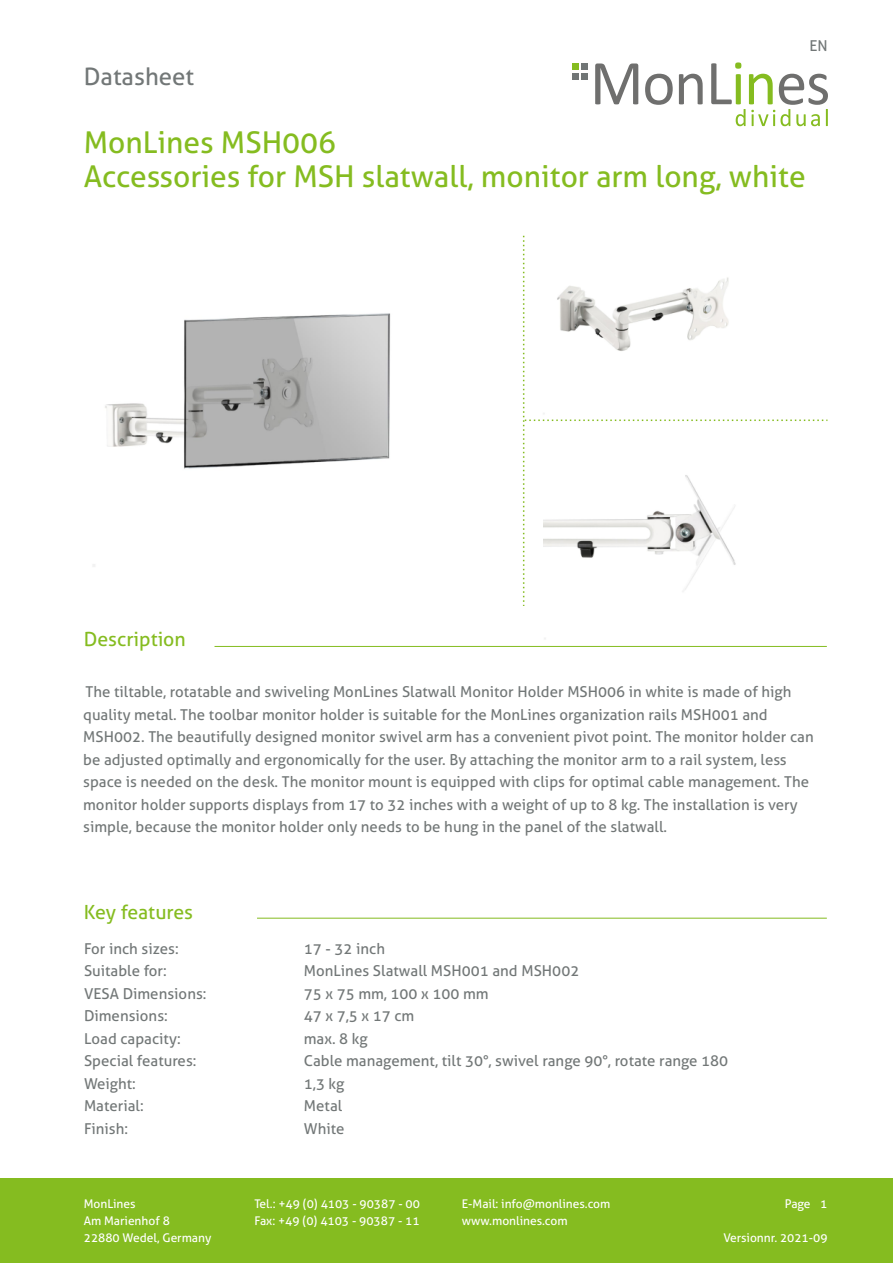
<style>
.page{position:relative;width:893px;height:1263px;background:#fff}
.page>*{position:absolute;margin:0;border:0;box-sizing:border-box;transform-origin:0 0}
.t1{font:30px/34px "Aller";color:#85bc20}
.t2{font:24px "Aller";color:#727777}
.t3{font:19.5px "Aller";color:#85bc20}
.t4{font:15px/22.5px "Aller";color:#727777}
.t5{font:12px "Aller";color:#fff}
</style>
<div class="page">
<div style="left:0;top:1178px;width:893px;height:85px;background:#85bc20"></div>
<svg style="left:595px;top:63px;width:43px;height:41px"></svg>
<svg style="left:645px;top:74px;width:28px;height:31px"></svg>
<svg style="left:679px;top:74px;width:24px;height:30px"></svg>
<svg style="left:711px;top:62px;width:117px;height:64px"></svg>
<svg style="left:573px;top:64px;width:15px;height:6px"></svg>
<div style="left:573px;top:73px;width:6px;height:7px;background:#717676"></div>
<div style="left:582px;top:73px;width:6px;height:7px;background:#717676"></div>
<img style="left:93px;top:313px;width:298px;height:254px">
<svg style="left:523px;top:236px;width:304px;height:370px"></svg>
<hr style="left:215px;top:646px;width:612px;height:1px;background:#85bc20">
<hr style="left:257px;top:918px;width:570px;height:1px;background:#85bc20">
<h2 class="t2" style="left:84px;top:63px;width:112px">Datasheet</h2>
<p class="t4" style="left:809px;top:35px;width:20px">EN</p>
<h1 class="t1" style="left:84px;top:126px;width:723px">MonLines MSH006<br>Accessories for MSH slatwall, monitor arm long, white</h1>
<h3 class="t3" style="left:84px;top:628px;width:104px">Description</h3>
<p class="t4" style="left:83px;top:681px;width:732px">The tiltable, rotatable and swiveling MonLines Slatwall Monitor Holder MSH006 in white is made of high quality metal. The toolbar monitor holder is suitable for the MonLines organization rails MSH001 and MSH002. The beautifully designed monitor swivel arm has a convenient pivot point. The monitor holder can be adjusted optimally and ergonomically for the user. By attaching the monitor arm to a rail system, less space is needed on the desk. The monitor mount is equipped with clips for optimal cable management. The monitor holder supports displays from 17 to 32 inches with a weight of up to 8 kg. The installation is very simple, because the monitor holder only needs to be hung in the panel of the slatwall.</p>
<h3 class="t3" style="left:84px;top:900px;width:111px">Key features</h3>
<p class="t4" style="left:84px;top:937px;width:124px">For inch sizes:<br>Suitable for:<br>VESA Dimensions:<br>Dimensions:<br>Load capacity:<br>Special features:<br>Weight:<br>Material:<br>Finish:</p>
<p class="t4" style="left:304px;top:937px;width:426px">17 - 32 inch<br>MonLines Slatwall MSH001 and MSH002<br>75 x 75 mm, 100 x 100 mm<br>47 x 7,5 x 17 cm<br>max. 8 kg<br>Cable management, tilt 30°, swivel range 90°, rotate range 180<br>1,3 kg<br>Metal<br>White</p>
<p class="t5" style="left:84px;top:1196px;width:53px">MonLines</p>
<p class="t5" style="left:254px;top:1196px;width:167px">Tel.: +49 (0) 4103 - 90387 - 00</p>
<p class="t5" style="left:462px;top:1196px;width:150px">E-Mail: info@monlines.com</p>
<p class="t5" style="left:84px;top:1213px;width:88px">Am Marienhof 8</p>
<p class="t5" style="left:254px;top:1213px;width:167px">Fax: +49 (0) 4103 - 90387 - 11</p>
<p class="t5" style="left:462px;top:1213px;width:107px">www.monlines.com</p>
<p class="t5" style="left:84px;top:1230px;width:129px">22880 Wedel, Germany</p>
<p class="t5" style="left:785px;top:1196px;width:44px">Page 1</p>
<p class="t5" style="left:723px;top:1230px;width:106px">Versionnr. 2021-09</p>
</div>
